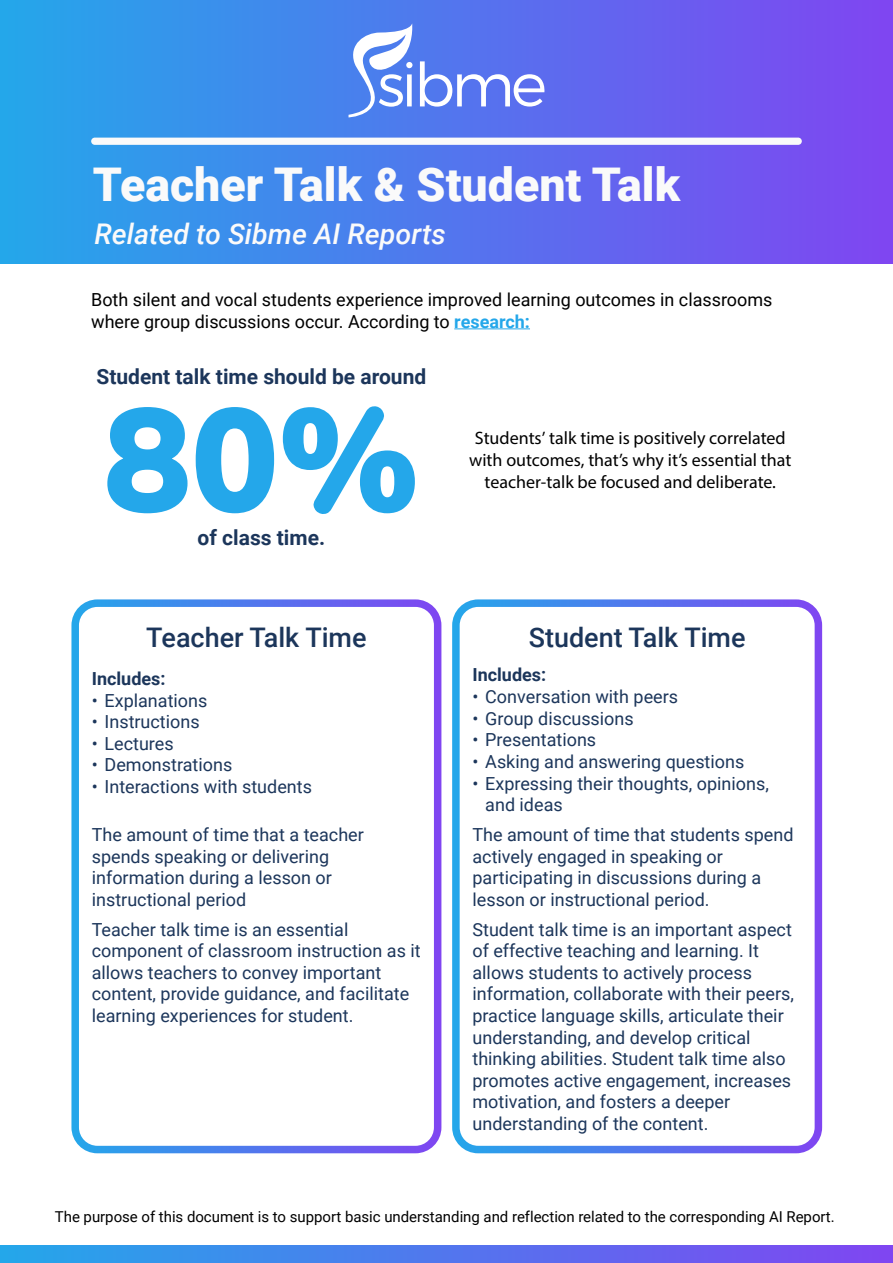
<style>
.page{position:relative;width:893px;height:1263px;background:#fff}
.page>*{position:absolute;margin:0;border:0;box-sizing:border-box;transform-origin:0 0}
.t1{font:200 145.65px "Nunito";color:#24a7ea}
.t2{font:900 46.5px "Roboto";color:#fafafa}
.t3{font:italic 500 28.5px "Roboto";color:#fafafa}
.t4{font:500 27px "Roboto";color:#1c365b}
.t5{font:700 21px "Roboto";color:#1c365b}
.t6{font:18px/21.6px "Roboto";color:#1c365b}
.t7{font:18px/21.6px "Roboto";color:#000}
.t8{font:18px/21.6px "Myriad Pro";color:#000;text-align:center}
.t9{font:700 18px "Roboto";color:#1c365b}
.t10{font:15px "Roboto";color:#000}
.s1{font-weight:700;color:#24a7ea}
</style>
<div class="page">
<div style="left:452px;top:599px;width:370px;height:554px;border:8px solid #fff;border-radius:22px"></div>
<div style="left:71px;top:599px;width:370px;height:554px;border:8px solid #fff;border-radius:22px"></div>
<div style="left:0;top:0;width:893px;height:264px;background:linear-gradient(to right,#24a7ea,#8045f1)"></div>
<div style="left:0;top:1245px;width:893px;height:18px;background:linear-gradient(to right,#24a7ea,#8045f1)"></div>
<hr style="left:454px;top:328px;width:76px;height:1px;background:#24a7ea">
<svg style="left:348px;top:23px;width:66px;height:94px"></svg>
<svg style="left:420px;top:61px;width:124px;height:46px"></svg>
<div style="left:91px;top:138px;width:711px;height:7px;background:#fafafa;border-radius:4px"></div>
<h2 class="t2" style="left:93px;top:152px;width:589px">Teacher Talk &amp; Student Talk</h2>
<h3 class="t3" style="left:94px;top:214px;width:353px">Related to Sibme AI Reports</h3>
<p class="t7" style="left:91px;top:288px;width:683px">Both silent and vocal students experience improved learning outcomes in classrooms where group discussions occur. According to <span class="s1">research:</span></p>
<p class="t5" style="left:96px;top:362px;width:331px">Student talk time should be around</p>
<h1 class="t1" style="left:104px;top:360px;width:317px">80%</h1>
<p class="t5" style="left:198px;top:523px;width:129px">of class time.</p>
<p class="t8" style="left:469px;top:427px;width:324px">Students’ talk time is positively correlated with outcomes, that’s why it’s essential that teacher-talk be focused and deliberate.</p>
<h3 class="t4" style="left:146px;top:618px;width:222px">Teacher Talk Time</h3>
<h3 class="t4" style="left:529px;top:618px;width:218px">Student Talk Time</h3>
<p class="t9" style="left:92px;top:666px;width:75px">Includes:</p>
<p class="t6" style="left:92px;top:689px;width:117px">• Explanations</p>
<p class="t6" style="left:92px;top:710px;width:109px">• Instructions</p>
<p class="t6" style="left:92px;top:732px;width:83px">• Lectures</p>
<p class="t6" style="left:92px;top:753px;width:142px">• Demonstrations</p>
<p class="t6" style="left:92px;top:775px;width:222px">• Interactions with students</p>
<p class="t6" style="left:92px;top:823px;width:274px">The amount of time that a teacher spends speaking or delivering information during a lesson or instructional period</p>
<p class="t9" style="left:472px;top:662px;width:75px">Includes:</p>
<p class="t6" style="left:472px;top:685px;width:207px">• Conversation with peers</p>
<p class="t6" style="left:472px;top:707px;width:163px">• Group discussions</p>
<p class="t6" style="left:472px;top:728px;width:125px">• Presentations</p>
<p class="t6" style="left:472px;top:750px;width:273px">• Asking and answering questions</p>
<p class="t6" style="left:485px;top:772px;width:285px;text-indent:-13px">• Expressing their thoughts, opinions, and ideas</p>
<p class="t6" style="left:472px;top:823px;width:323px">The amount of time that students spend actively engaged in speaking or participating in discussions during a lesson or instructional period.</p>
<p class="t6" style="left:92px;top:918px;width:330px">Teacher talk time is an essential component of classroom instruction as it allows teachers to convey important content, provide guidance, and facilitate learning experiences for student.</p>
<p class="t6" style="left:472px;top:918px;width:323px">Student talk time is an important aspect of effective teaching and learning. It allows students to actively process information, collaborate with their peers, practice language skills, articulate their understanding, and develop critical thinking abilities. Student talk time also promotes active engagement, increases motivation, and fosters a deeper understanding of the content.</p>
<p class="t10" style="left:55px;top:1206px;width:781px">The purpose of this document is to support basic understanding and reflection related to the corresponding AI Report.</p>
</div>
